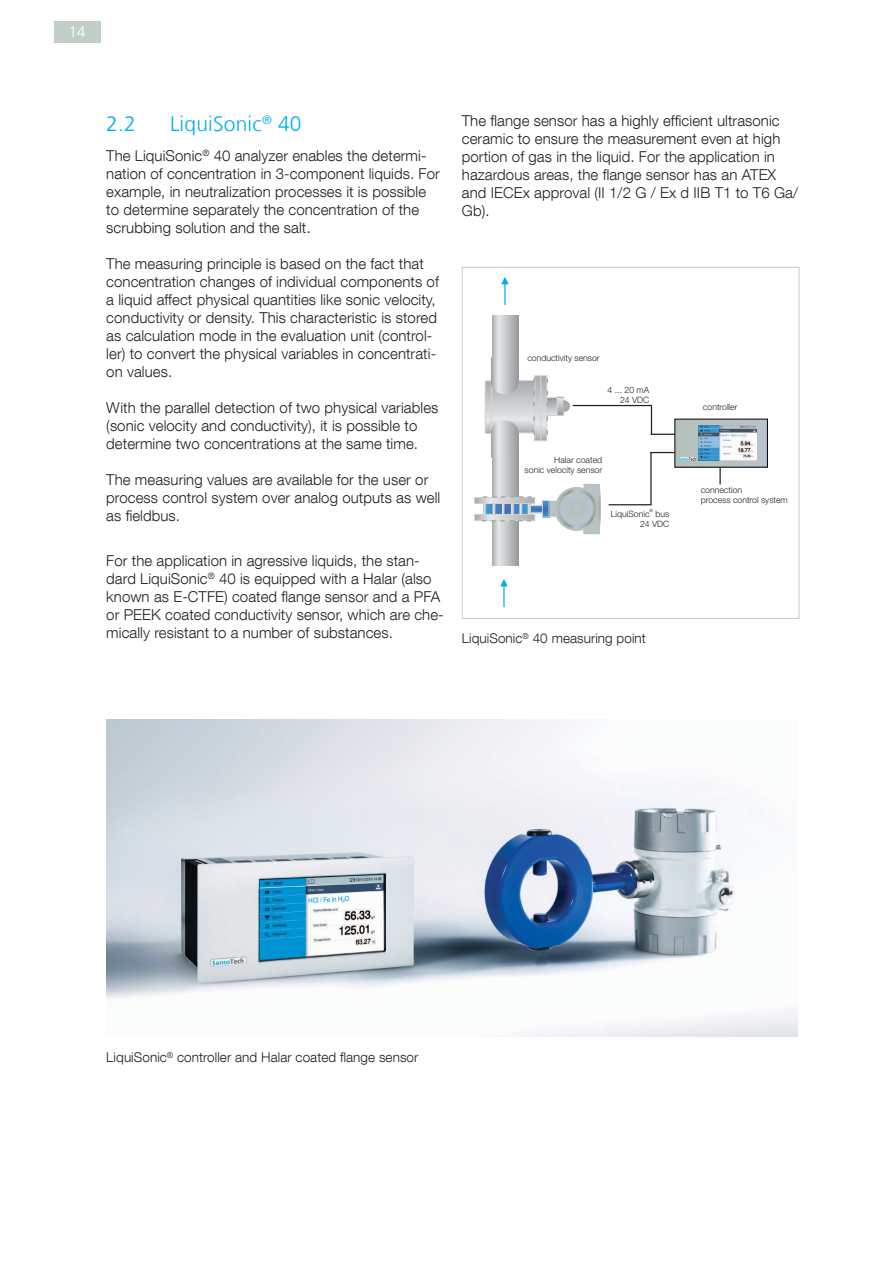
<style>
.page{position:relative;width:893px;height:1263px;background:#fff}
.page>*{position:absolute;margin:0;border:0;box-sizing:border-box;transform-origin:0 0}
.t1{font:300 21px "Frutiger LT Com";letter-spacing:.01em;color:#00aeef}
.t2{font:300 15px/18px "Helvetica Neue LT Com";letter-spacing:.005em;color:#231f20}
.t3{font:300 15px "Frutiger LT Com";color:#fff}
.t4{font:300 13.5px "Helvetica Neue LT Com";letter-spacing:.005em;color:#231f20}
.t5{font:300 8.7px/10.4px "Helvetica Neue LT Com";color:#231f20;text-align:right}
.t6{font:300 4.35px "Helvetica Neue LT Com";color:#231f20}
</style>
<div class="page">
<div style="left:54px;top:21px;width:47px;height:22px;background:#c2cdc6"></div>
<img style="left:106px;top:719px;width:692px;height:317px">
<svg style="left:461px;top:267px;width:339px;height:352px"></svg>
<p class="t3" style="left:69px;top:23px;width:18px">14</p>
<h1 class="t1" style="left:106px;top:111px;width:31px">2.2</h1>
<h1 class="t1" style="left:170px;top:111px;width:133px">LiquiSonic<sup>®</sup> 40</h1>
<p class="t2" style="left:106px;top:147px;width:335px">The LiquiSonic<sup>®</sup> 40 analyzer enables the determi&shy;nation of concentration in 3-component liquids. For example, in neutralization processes it is possible to determine separately the concentration of the scrubbing solution and the salt.</p>
<p class="t2" style="left:106px;top:255px;width:334px">The measuring principle is based on the fact that concentration changes of individual components of a liquid affect physical quantities like sonic velocity, conductivity or density. This characteristic is stored as calculation mode in the evaluation unit (control&shy;ler) to convert the physical variables in concentrati&shy;on values.</p>
<p class="t2" style="left:106px;top:399px;width:334px">With the parallel detection of two physical variables (sonic velocity and conductivity), it is possible to determine two concentrations at the same time.</p>
<p class="t2" style="left:106px;top:471px;width:336px">The measuring values are available for the user or process control system over analog outputs as well as fieldbus.</p>
<p class="t2" style="left:106px;top:551px;width:339px">For the application in agressive liquids, the stan&shy;dard LiquiSonic<sup>®</sup> 40 is equipped with a Halar (also known as E-CTFE) coated flange sensor and a PFA or PEEK coated conductivity sensor, which are che&shy;mically resistant to a number of substances.</p>
<p class="t2" style="left:462px;top:111px;width:338px">The flange sensor has a highly efficient ultrasonic ceramic to ensure the measurement even at high portion of gas in the liquid. For the application in hazardous areas, the flange sensor has an ATEX and IECEx approval (II 1/2 G / Ex d IIB T1 to T6 Ga/ Gb).</p>
<p class="t5" style="left:527px;top:353px;width:74px">conductivity sensor</p>
<p class="t5" style="left:608px;top:385px;width:43px">4 ... 20 mA<br>24 VDC</p>
<p class="t5" style="left:525px;top:455px;width:79px">Halar coated<br>sonic velocity sensor</p>
<p class="t6" style="left:650px;top:509px;width:5px">®</p>
<p class="t5" style="left:611px;top:509px;width:60px">LiquiSonic bus<br>24 VDC</p>
<p class="t5" style="left:703px;top:403px;width:36px">controller</p>
<p class="t5" style="left:701px;top:486px;width:89px;text-align:left">connection<br>process control system</p>
<p class="t4" style="left:462px;top:630px;width:186px">LiquiSonic<sup>®</sup> 40 measuring point</p>
<p class="t4" style="left:106px;top:1049px;width:314px">LiquiSonic<sup>®</sup> controller and Halar coated flange sensor</p>
</div>
